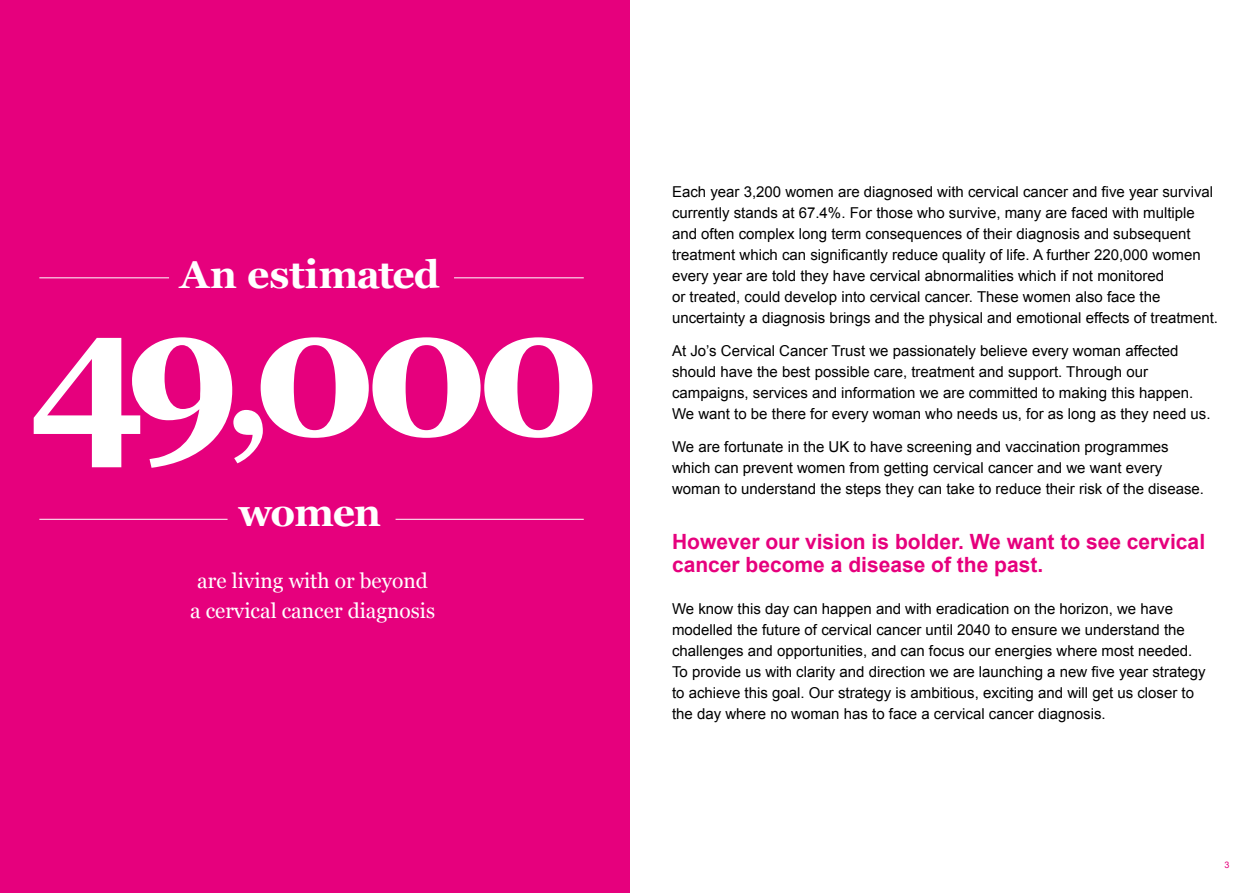
<style>
.page{position:relative;width:1259px;height:893px;background:#fff}
.page>*{position:absolute;margin:0;border:0;box-sizing:border-box;transform-origin:0 0}
.t1{font:700 180px "Georgia";color:#fff}
.t2{font:700 39px "Georgia";color:#fff}
.t3{font:700 39px "Georgia";letter-spacing:-.02em;color:#fff}
.t4{font:700 21px/22.5px "Arial";color:#e6007d}
.t5{font:21px/30px "Georgia";color:#fff;text-align:center}
.t6{font:15px/21px "Arial";color:#000}
.t7{font:9px "Arial";color:#e6007d}
.s1{font-size:150px}
</style>
<div class="page">
<div style="left:0;top:0;width:629px;height:893px;background:#e6007d"></div>
<hr style="left:39px;top:519px;width:188px;height:1px;background:#fff">
<hr style="left:39px;top:277px;width:130px;height:1px;background:#fff">
<hr style="left:454px;top:277px;width:130px;height:1px;background:#fff">
<hr style="left:395px;top:519px;width:189px;height:1px;background:#fff">
<h2 class="t2" style="left:180px;top:245px;width:261px">An estimated</h2>
<h1 class="t1" style="left:29px;top:237px;width:573px">49<span class="s1">,</span>000</h1>
<h2 class="t3" style="left:238px;top:483px;width:144px">women</h2>
<h3 class="t5" style="left:190px;top:565px;width:247px">are living with or beyond a cervical cancer diagnosis</h3>
<p class="t6" style="left:672px;top:181px;width:547px">Each year 3,200 women are diagnosed with cervical cancer and five year survival currently stands at 67.4%. For those who survive, many are faced with multiple and often complex long term consequences of their diagnosis and subsequent treatment which can significantly reduce quality of life. A further 220,000 women every year are told they have cervical abnormalities which if not monitored<br>or treated, could develop into cervical cancer. These women also face the uncertainty a diagnosis brings and the physical and emotional effects of treatment.</p>
<p class="t6" style="left:672px;top:340px;width:540px">At Jo’s Cervical Cancer Trust we passionately believe every woman affected should have the best possible care, treatment and support. Through our campaigns, services and information we are committed to making this happen.<br>We want to be there for every woman who needs us, for as long as they need us.</p>
<p class="t6" style="left:672px;top:436px;width:533px">We are fortunate in the UK to have screening and vaccination programmes which can prevent women from getting cervical cancer and we want every woman to understand the steps they can take to reduce their risk of the disease.</p>
<h3 class="t4" style="left:672px;top:532px;width:534px">However our vision is bolder. We want to see cervical cancer become a disease of the past.</h3>
<p class="t6" style="left:672px;top:598px;width:535px">We know this day can happen and with eradication on the horizon, we have modelled the future of cervical cancer until 2040 to ensure we understand the challenges and opportunities, and can focus our energies where most needed.<br>To provide us with clarity and direction we are launching a new five year strategy to achieve this goal. Our strategy is ambitious, exciting and will get us closer to the day where no woman has to face a cervical cancer diagnosis.</p>
<p class="t7" style="left:1224px;top:859px;width:7px">3</p>
</div>
